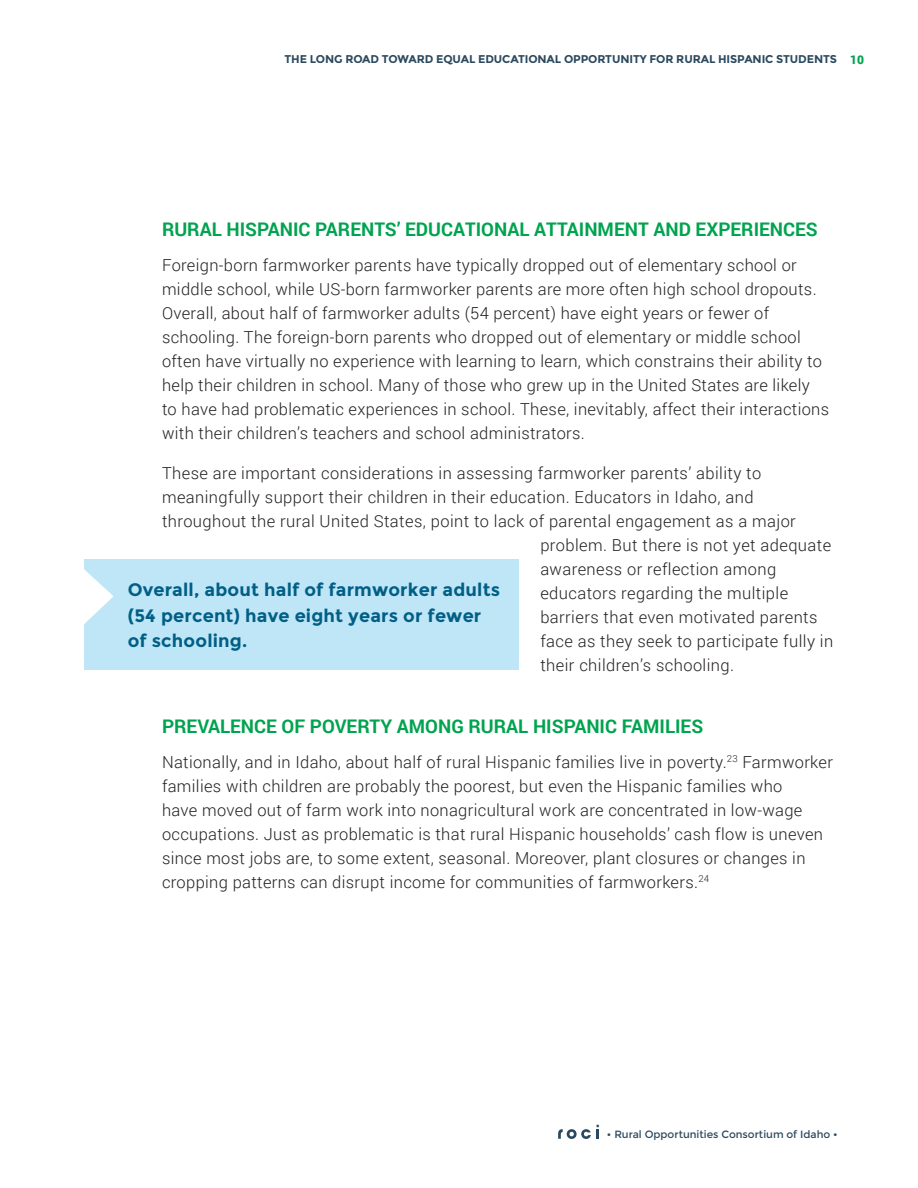
<style>
.page{position:relative;width:918px;height:1188px;background:#fff}
.page>*{position:absolute;margin:0;border:0;box-sizing:border-box;transform-origin:0 0}
.Subhead_level_1{font:700 18.75px "Roboto";color:#00a34f}
.t1{font:700 18px/25.5px "Montserrat";letter-spacing:.01em;color:#015f86}
.t2{font:300 16.5px/24px "Roboto";letter-spacing:.02em;color:#231f20}
.t3{font:900 12px "Roboto";color:#00a34f}
.t4{font:700 11.25px "Montserrat";letter-spacing:-.01em;color:#2b495e}
.t5{font:10.5px "Montserrat";color:#2b495e}
</style>
<div class="page">
<svg style="left:558px;top:1124px;width:41px;height:15px"></svg>
<div style="left:84px;top:560px;width:435px;height:110px;background:#bee6f7"></div>
<svg style="left:84px;top:569px;width:30px;height:55px"></svg>
<p class="t4" style="left:285px;top:53px;width:554px">THE LONG ROAD TOWARD EQUAL EDUCATIONAL OPPORTUNITY FOR RURAL HISPANIC STUDENTS</p>
<p class="t3" style="left:850px;top:51px;width:15px">10</p>
<p class="Subhead_level_1" style="left:162px;top:216px;width:657px">RURAL HISPANIC PARENTS’ EDUCATIONAL ATTAINMENT AND EXPERIENCES</p>
<p class="t2" style="left:162px;top:253px;width:669px">Foreign-born farmworker parents have typically dropped out of elementary school or middle school, while US-born farmworker parents are more often high school dropouts.<br>Overall, about half of farmworker adults (54 percent) have eight years or fewer of schooling. The foreign-born parents who dropped out of elementary or middle school often have virtually no experience with learning to learn, which constrains their ability to help their children in school. Many of those who grew up in the United States are likely<br>to have had problematic experiences in school. These, inevitably, affect their interactions with their children’s teachers and school administrators.</p>
<p class="t2" style="left:162px;top:461px;width:601px">These are important considerations in assessing farmworker parents’ ability to</p>
<p class="t2" style="left:162px;top:485px;width:593px">meaningfully support their children in their education. Educators in Idaho, and</p>
<p class="t2" style="left:162px;top:509px;width:635px">throughout the rural United States, point to lack of parental engagement as a major</p>
<p class="t2" style="left:540px;top:533px;width:292px">problem. But there is not yet adequate</p>
<p class="t2" style="left:540px;top:557px;width:237px">awareness or reflection among</p>
<p class="t2" style="left:540px;top:581px;width:249px">educators regarding the multiple</p>
<p class="t2" style="left:540px;top:605px;width:279px">barriers that even motivated parents</p>
<p class="t2" style="left:540px;top:629px;width:294px">face as they seek to participate fully in</p>
<p class="t2" style="left:540px;top:653px;width:195px">their children’s schooling.</p>
<p class="t1" style="left:128px;top:577px;width:374px">Overall, about half of farmworker adults (54 percent) have eight years or fewer of schooling.</p>
<p class="Subhead_level_1" style="left:162px;top:713px;width:543px">PREVALENCE OF POVERTY AMONG RURAL HISPANIC FAMILIES</p>
<p class="t2" style="left:162px;top:749px;width:672px">Nationally, and in Idaho, about half of rural Hispanic families live in poverty.<sup>23</sup> Farmworker families with children are probably the poorest, but even the Hispanic families who<br>have moved out of farm work into nonagricultural work are concentrated in low-wage occupations. Just as problematic is that rural Hispanic households’ cash flow is uneven since most jobs are, to some extent, seasonal. Moreover, plant closures or changes in cropping patterns can disrupt income for communities of farmworkers.<sup>24</sup></p>
<p class="t5" style="left:607px;top:1128px;width:232px">• Rural Opportunities Consortium of Idaho •</p>
</div>
